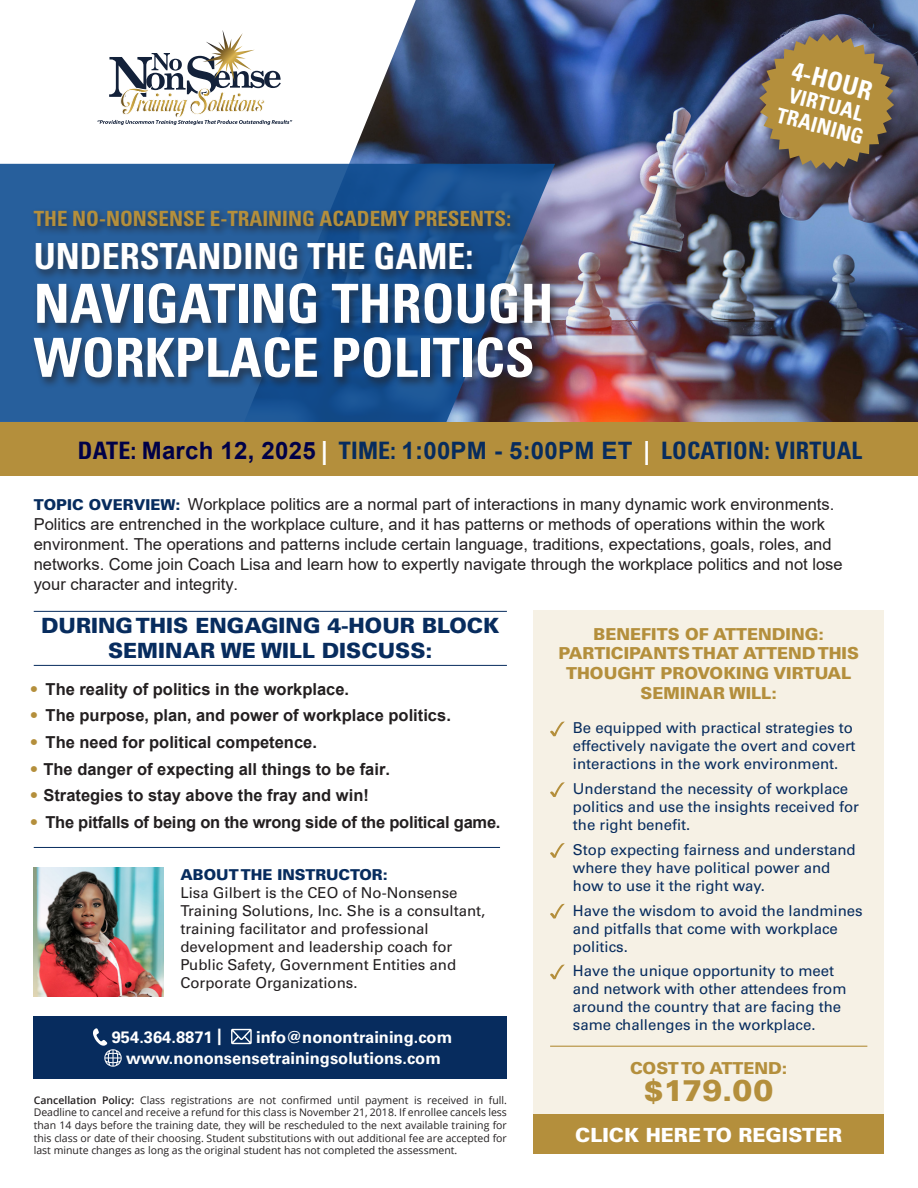
<style>
.page{position:relative;width:918px;height:1188px;background:#fff}
.page>*{position:absolute;margin:0;border:0;box-sizing:border-box;transform-origin:0 0}
.t1{font:700 condensed 54px/54px "Univers";color:#fff}
.t2{font:700 condensed 36px "Univers";color:#fff}
.t3{font:900 30px "Univers";color:#b48f3c}
.t4{font:700 condensed 25.65px "Univers";color:#fff}
.t5{font:700 condensed 24px "Univers";letter-spacing:.01em;color:#072c5e}
.t6{font:900 21px/25.2px "Univers";color:#072c5e;text-align:center}
.t7{font:700 condensed 21px "Univers";color:#b48f3c}
.t8{font:700 condensed 21px/22.5px "Univers";color:#fff;text-align:center}
.t9{font:900 19.5px "Univers";color:#fff}
.t10{font:16.5px/19.8px "Arial";color:#231f20}
.t11{font:700 16.5px "Arial";color:#231f20}
.t12{font:900 16.5px/19.8px "Univers";color:#b48f3c;text-align:center}
.t13{font:700 16.5px/21px "Univers";color:#fff}
.t14{font:15px/18px "Univers";color:#072c5e}
.t15{font:15px/18px "Univers";color:#231f20}
.t16{font:10.5px/12.6px "Open Sans";color:#231f20;text-align:justify}
.s1{color:#000048}
.s2{font-family:"Arial";font-stretch:normal;color:#000048}
.s3{color:#fff}
.s4{font-family:"Arial";font-stretch:normal}
.s5{font-family:"Univers";font-weight:900;font-size:15px;color:#072c5e}
.s6{font-family:"Univers";color:#b48f3c}
.s7{font-weight:900;color:#072c5e}
.s8{font-weight:600}
</style>
<div class="page">
<img style="left:224px;top:0;width:694px;height:422px">
<div style="left:533px;top:610px;width:351px;height:505px;background:#f6f1e5"></div>
<div style="left:0;top:422px;width:918px;height:54px;background:#b48f3c"></div>
<img style="left:34px;top:868px;width:130px;height:128px">
<hr style="left:34px;top:611px;width:473px;height:1px;background:#072c5e">
<hr style="left:34px;top:665px;width:473px;height:1px;background:#072c5e">
<svg style="left:0;top:164px;width:555px;height:258px;background:#265994"></svg>
<div style="left:31px;top:208px;width:529px;height:181px;background:#231f20;opacity:.5"></div>
<svg style="left:97px;top:30px;width:195px;height:95px"></svg>
<svg style="left:550px;top:722px;width:15px;height:14px"></svg>
<svg style="left:550px;top:782px;width:15px;height:15px"></svg>
<svg style="left:550px;top:843px;width:15px;height:15px"></svg>
<svg style="left:550px;top:904px;width:15px;height:15px"></svg>
<svg style="left:550px;top:965px;width:15px;height:14px"></svg>
<hr style="left:550px;top:1046px;width:317px;height:1px;background:#b48f3c">
<div style="left:34px;top:1016px;width:473px;height:63px;background:#072c5e"></div>
<svg style="left:231px;top:1029px;width:21px;height:15px"></svg>
<svg style="left:93px;top:1028px;width:29px;height:39px"></svg>
<hr style="left:34px;top:847px;width:466px;height:1px;background:#072c5e">
<div style="left:755px;top:36px;width:149px;height:149px;background:#231f20;opacity:.5"></div>
<svg style="left:759px;top:34px;width:135px;height:135px;background:#987e4b"></svg>
<div style="left:533px;top:1115px;width:351px;height:39px;background:#b48f3c"></div>
<p class="t7" style="left:34px;top:205px;width:479px">THE NO-NONSENSE E-TRAINING ACADEMY PRESENTS:</p>
<p class="t2" style="left:34px;top:234px;width:441px">UNDERSTANDING THE GAME:</p>
<p class="t1" style="left:34px;top:276px;width:521px">NAVIGATING THROUGH<br>WORKPLACE POLITICS</p>
<p class="t4" style="left:796px;top:55px;width:84px;rotate:15deg">4-HOUR</p>
<p class="t8" style="left:786px;top:82px;width:90px;rotate:15deg">VIRTUAL<br>TRAINING</p>
<p class="t5" style="left:78px;top:435px;width:786px"><span class="s1">DATE:</span> <span class="s2">March 12, 2025</span> <span class="s3">|</span> TIME: <span class="s4">1:00PM - 5:00PM ET</span> <span class="s3">|</span> LOCATION: VIRTUAL</p>
<p class="t10" style="left:34px;top:495px;width:810px"><span class="s5">TOPIC OVERVIEW:</span> Workplace politics are a normal part of interactions in many dynamic work environments.<br>Politics are entrenched in the workplace culture, and it has patterns or methods of operations within the work environment. The operations and patterns include certain language, traditions, expectations, goals, roles, and networks. Come join Coach Lisa and learn how to expertly navigate through the workplace politics and not lose your character and integrity.</p>
<p class="t12" style="left:558px;top:624px;width:302px">BENEFITS OF ATTENDING:<br>PARTICIPANTS THAT ATTEND THIS<br>THOUGHT PROVOKING VIRTUAL<br>SEMINAR WILL:</p>
<p class="t14" style="left:573px;top:719px;width:284px">Be equipped with practical strategies to effectively navigate the overt and covert interactions in the work environment.</p>
<p class="t14" style="left:573px;top:780px;width:288px">Understand the necessity of workplace politics and use the insights received for the right benefit.</p>
<p class="t14" style="left:573px;top:841px;width:284px">Stop expecting fairness and understand where they have political power and how to use it the right way.</p>
<p class="t14" style="left:573px;top:901px;width:291px">Have the wisdom to avoid the landmines and pitfalls that come with workplace politics.</p>
<p class="t14" style="left:573px;top:962px;width:275px">Have the unique opportunity to meet and network with other attendees from around the country that are facing the same challenges in the workplace.</p>
<p class="t12" style="left:630px;top:1058px;width:159px">COST TO ATTEND:</p>
<p class="t3" style="left:644px;top:1071px;width:131px">$179.00</p>
<p class="t6" style="left:41px;top:613px;width:460px">DURING THIS ENGAGING 4-HOUR BLOCK<br>SEMINAR WE WILL DISCUSS:</p>
<p class="t11" style="left:31px;top:678px;width:320px"><span class="s6">•</span> The reality of politics in the workplace.</p>
<p class="t11" style="left:31px;top:704px;width:421px"><span class="s6">•</span> The purpose, plan, and power of workplace politics.</p>
<p class="t11" style="left:31px;top:731px;width:287px"><span class="s6">•</span> The need for political competence.</p>
<p class="t11" style="left:31px;top:757px;width:361px"><span class="s6">•</span> The danger of expecting all things to be fair.</p>
<p class="t11" style="left:31px;top:784px;width:339px"><span class="s6">•</span> Strategies to stay above the fray and win!</p>
<p class="t11" style="left:31px;top:810px;width:471px"><span class="s6">•</span> The pitfalls of being on the wrong side of the political game.</p>
<p class="t15" style="left:180px;top:866px;width:306px"><span class="s7">ABOUT THE INSTRUCTOR:<br></span>Lisa Gilbert is the CEO of No-Nonsense Training Solutions, Inc. She is a consultant, training facilitator and professional development and leadership coach for Public Safety, Government Entities and Corporate Organizations.</p>
<p class="t13" style="left:112px;top:1027px;width:112px">954.364.8871 |</p>
<p class="t13" style="left:126px;top:1027px;width:328px;text-indent:130px">info@nonontraining.com www.nononsensetrainingsolutions.com</p>
<p class="t16" style="left:34px;top:1093px;width:475px"><span class="s8">Cancellation Policy:</span> Class registrations are not confirmed until payment is received in full.<br>Deadline to cancel and receive a refund for this class is November 21, 2018. If enrollee cancels less than 14 days before the training date, they will be rescheduled to the next available training for this class or date of their choosing. Student substitutions with out additional fee are accepted for last minute changes as long as the original student has not completed the assessment.</p>
<p class="t9" style="left:575px;top:1123px;width:268px">CLICK HERE TO REGISTER</p>
</div>
